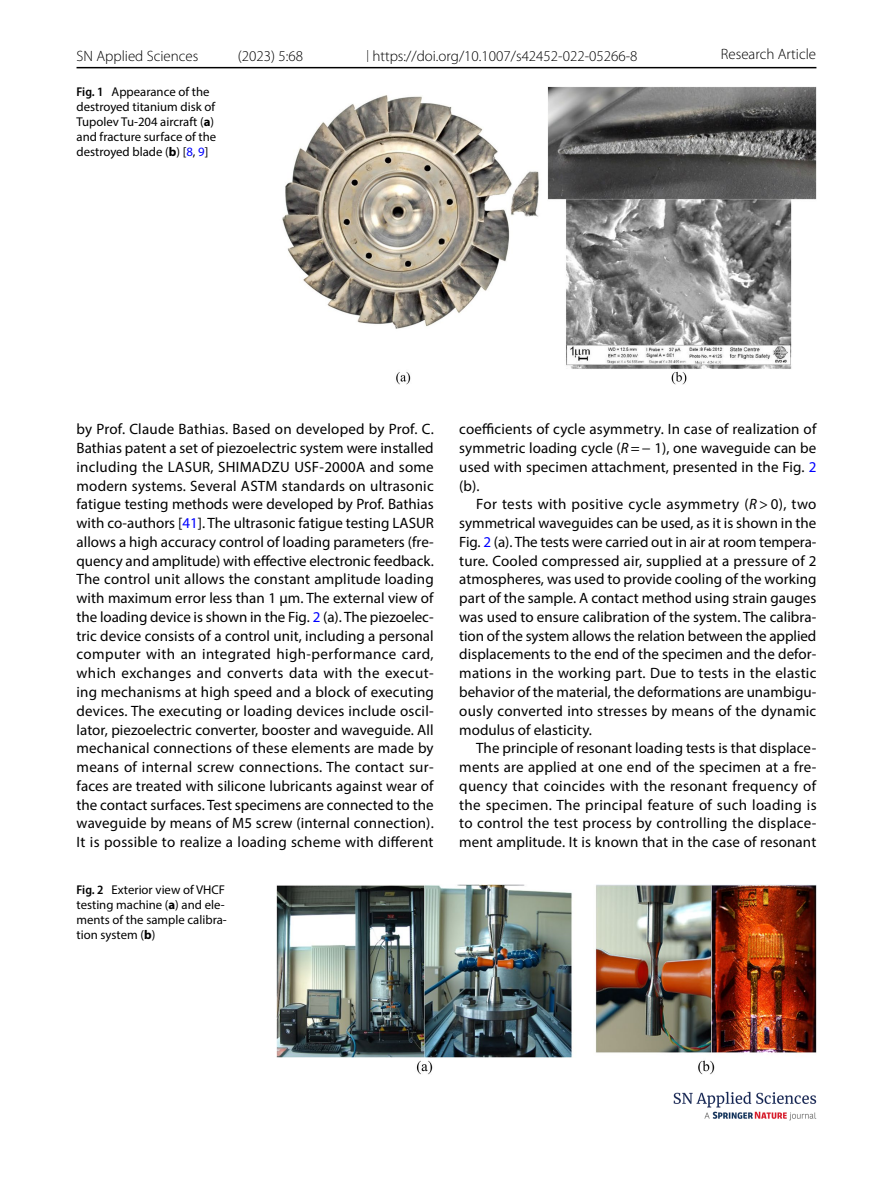
<style>
.page{position:relative;width:893px;height:1187px;background:#fff}
.page>*{position:absolute;margin:0;border:0;box-sizing:border-box;transform-origin:0 0}
.t1{font:15px/18.8px "Myriad Pro";letter-spacing:.01em;color:#000;text-align:justify}
.t2{font:300 15px "Myriad Pro";color:#000}
.t3{font:12.75px/15px "Myriad Pro";color:#000}
.s1{font-size:12px}
.s2{font-weight:600;font-stretch:semi-condensed}
.s3{font-weight:700}
.s4{color:#00f}
.s5{font-style:italic}
</style>
<div class="page">
<hr style="left:77px;top:67px;width:739px;height:1px;background:#000">
<img style="left:673px;top:1091px;width:144px;height:29px">
<img style="left:282px;top:87px;width:534px;height:297px">
<img style="left:276px;top:884px;width:540px;height:189px">
<p class="t2" style="left:77px;top:47px;width:123px">SN Applied Sciences</p>
<p class="t2" style="left:238px;top:47px;width:67px">(2023) 5:68</p>
<p class="t2" style="left:366px;top:47px;width:273px"><span class="s1">|</span> https://doi.org/10.1007/s42452-022-05266-8</p>
<p class="t2" style="left:721px;top:46px;width:97px">Research Article</p>
<p class="t3" style="left:77px;top:84px;width:141px"><span class="s2">Fig. 1</span> Appearance of the destroyed titanium disk of<br>Tupolev Tu-204 aircraft (<span class="s3">a</span>) and fracture surface of the destroyed blade (<span class="s3">b</span>) [<span class="s4">8</span>, <span class="s4">9</span>]</p>
<p class="t1" style="left:77px;top:419px;width:359px">by Prof. Claude Bathias. Based on developed by Prof. C.<br>Bathias patent a set of piezoelectric system were installed including the LASUR, SHIMADZU USF-2000A and some modern systems. Several ASTM standards on ultrasonic fatigue testing methods were developed by Prof. Bathias with co-authors [<span class="s4">41</span>]. The ultrasonic fatigue testing LASUR allows a high accuracy control of loading parameters (fre&shy;quency and amplitude) with effective electronic feedback.<br>The control unit allows the constant amplitude loading with maximum error less than 1 µm. The external view of the loading device is shown in the Fig. <span class="s4">2</span> (a). The piezoelec&shy;tric device consists of a control unit, including a personal computer with an integrated high-performance card, which exchanges and converts data with the execut&shy;ing mechanisms at high speed and a block of executing devices. The executing or loading devices include oscil&shy;lator, piezoelectric converter, booster and waveguide. All mechanical connections of these elements are made by means of internal screw connections. The contact sur&shy;faces are treated with silicone lubricants against wear of the contact surfaces. Test specimens are connected to the waveguide by means of M5 screw (internal connection).<br>It is possible to realize a loading scheme with different</p>
<p class="t1" style="left:459px;top:419px;width:359px">coefficients of cycle asymmetry. In case of realization of symmetric loading cycle (<span class="s5">R</span>=− 1), one waveguide can be used with specimen attachment, presented in the Fig. <span class="s4">2 </span>(b).</p>
<p class="t1" style="left:459px;top:494px;width:359px;text-indent:17px">For tests with positive cycle asymmetry (<span class="s5">R</span> &gt; 0), two symmetrical waveguides can be used, as it is shown in the Fig. <span class="s4">2</span> (a). The tests were carried out in air at room tempera&shy;ture. Cooled compressed air, supplied at a pressure of 2 atmospheres, was used to provide cooling of the working part of the sample. A contact method using strain gauges was used to ensure calibration of the system. The calibra&shy;tion of the system allows the relation between the applied displacements to the end of the specimen and the defor&shy;mations in the working part. Due to tests in the elastic behavior of the material, the deformations are unambigu&shy;ously converted into stresses by means of the dynamic modulus of elasticity.</p>
<p class="t1" style="left:459px;top:738px;width:359px;text-indent:17px">The principle of resonant loading tests is that displace&shy;ments are applied at one end of the specimen at a fre&shy;quency that coincides with the resonant frequency of the specimen. The principal feature of such loading is to control the test process by controlling the displace&shy;ment amplitude. It is known that in the case of resonant</p>
<p class="t3" style="left:77px;top:881px;width:152px"><span class="s2">Fig. 2</span> Exterior view of VHCF testing machine (<span class="s3">a</span>) and ele&shy;ments of the sample calibra&shy;tion system (<span class="s3">b</span>)</p>
</div>
